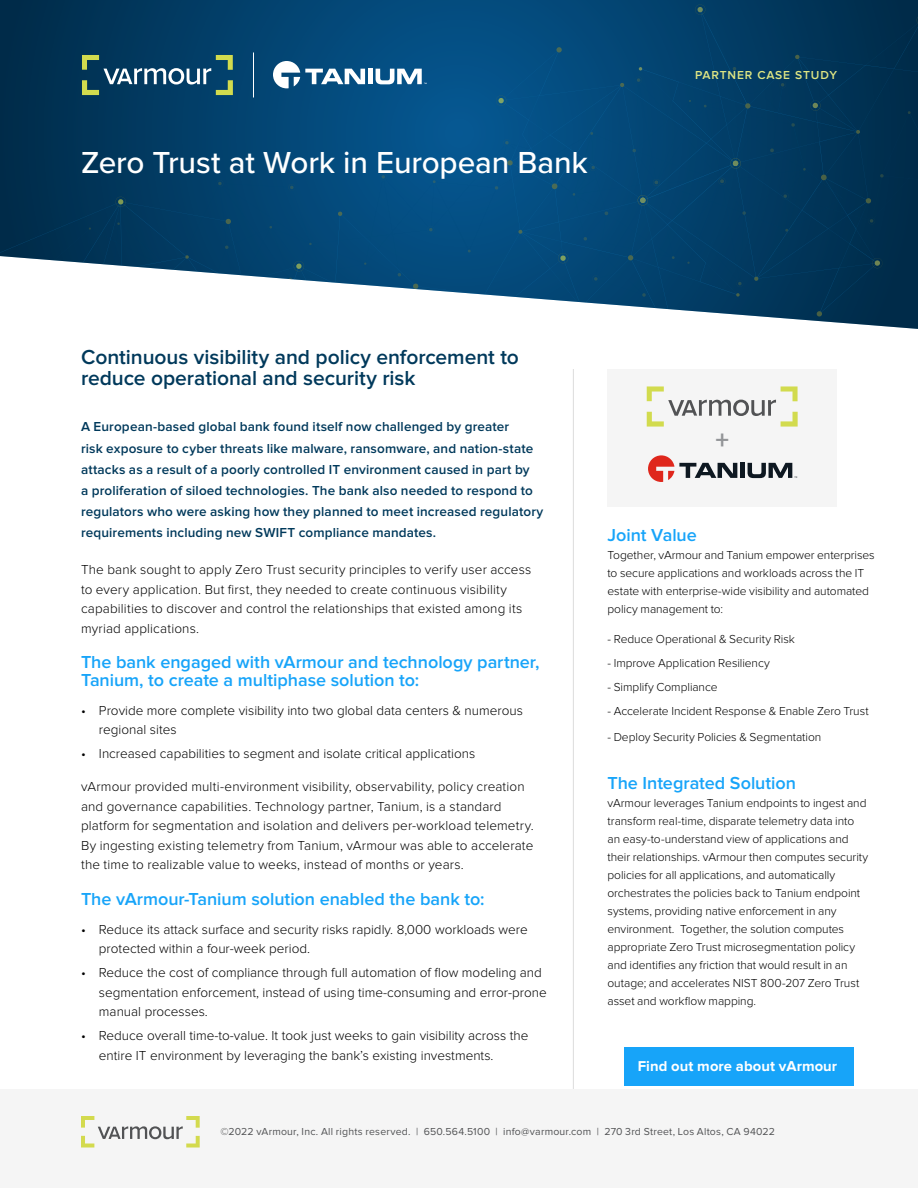
<style>
.page{position:relative;width:918px;height:1188px;background:#fff}
.page>*{position:absolute;margin:0;border:0;box-sizing:border-box;transform-origin:0 0}
.t1{font:500 31.5px "Proxima Nova";letter-spacing:-.005em;color:#fff}
.t2{font:700 27px "Proxima Nova";color:#939598}
.t3{font:600 21px/21px "Proxima Nova";color:#00395b}
.t4{font:600 18px/18px "Proxima Nova";color:#17a4f9}
.t5{font:700 14.85px "Proxima Nova";letter-spacing:.005em;color:#fff}
.t6{font:300 13.5px/19.5px "Proxima Nova";color:#000}
.t7{font:600 13.5px/21px "Proxima Nova";letter-spacing:.01em;color:#00395b}
.t8{font:300 12px/18px "Proxima Nova";letter-spacing:-.005em;color:#000}
.t9{font:600 12px "Proxima Nova";letter-spacing:.075em;color:#dfe683}
.t10{font:10.5px "Proxima Nova";letter-spacing:.02em;color:#525355}
</style>
<div class="page">
<svg style="left:1px;top:0;width:639px;height:307px;background:#18547e"></svg>
<svg style="left:70px;top:276px;width:6px;height:6px"></svg>
<svg style="left:225px;top:219px;width:6px;height:5px"></svg>
<svg style="left:507px;top:160px;width:6px;height:6px"></svg>
<svg style="left:556px;top:47px;width:6px;height:6px"></svg>
<svg style="left:620px;top:83px;width:4px;height:4px"></svg>
<svg style="left:552px;top:183px;width:6px;height:6px"></svg>
<svg style="left:518px;top:230px;width:4px;height:4px"></svg>
<svg style="left:579px;top:304px;width:4px;height:3px"></svg>
<svg style="left:413px;top:283px;width:5px;height:6px"></svg>
<svg style="left:338px;top:212px;width:4px;height:4px"></svg>
<svg style="left:185px;top:255px;width:4px;height:4px"></svg>
<svg style="left:628px;top:255px;width:5px;height:6px"></svg>
<svg style="left:115px;top:196px;width:12px;height:12px"></svg>
<svg style="left:289px;top:261px;width:16px;height:20px"></svg>
<svg style="left:557px;top:252px;width:12px;height:12px"></svg>
<svg style="left:495px;top:95px;width:12px;height:11px"></svg>
<svg style="left:640px;top:0;width:278px;height:329px;background:#0a3e62"></svg>
<svg style="left:866px;top:198px;width:5px;height:6px"></svg>
<svg style="left:817px;top:311px;width:5px;height:6px"></svg>
<svg style="left:754px;top:277px;width:4px;height:4px"></svg>
<svg style="left:821px;top:174px;width:6px;height:6px"></svg>
<svg style="left:856px;top:130px;width:4px;height:4px"></svg>
<svg style="left:635px;top:67px;width:7px;height:17px"></svg>
<svg style="left:795px;top:55px;width:5px;height:4px"></svg>
<svg style="left:745px;top:103px;width:6px;height:6px"></svg>
<svg style="left:916px;top:14px;width:2px;height:12px"></svg>
<svg style="left:810px;top:100px;width:11px;height:11px"></svg>
<svg style="left:872px;top:257px;width:11px;height:12px"></svg>
<svg style="left:694px;top:4px;width:12px;height:11px"></svg>
<svg style="left:730px;top:158px;width:11px;height:11px"></svg>
<svg style="left:637px;top:195px;width:12px;height:11px"></svg>
<div style="left:0;top:1089px;width:918px;height:99px;background:#f5f5f5"></div>
<svg style="left:81px;top:1116px;width:119px;height:32px"></svg>
<svg style="left:82px;top:55px;width:151px;height:40px;background:#315f71"></svg>
<hr style="left:573px;top:369px;width:1px;height:720px;background:#dcdcdc">
<div style="left:608px;top:369px;width:229px;height:138px;background:#f5f5f5"></div>
<svg style="left:648px;top:455px;width:89px;height:27px"></svg>
<div style="left:740px;top:463px;width:5px;height:15px;background:#0e1821"></div>
<svg style="left:748px;top:463px;width:49px;height:15px"></svg>
<svg style="left:647px;top:386px;width:151px;height:41px"></svg>
<svg style="left:273px;top:61px;width:92px;height:27px"></svg>
<div style="left:368px;top:69px;width:5px;height:15px;background:#fff"></div>
<svg style="left:376px;top:69px;width:51px;height:15px"></svg>
<hr style="left:253px;top:52px;width:1px;height:46px;background:#fff">
<div style="left:624px;top:1047px;width:230px;height:39px;background:#17a4f9"></div>
<h1 class="t1" style="left:81px;top:139px;width:508px">Zero Trust at Work in European Bank</h1>
<p class="t9" style="left:695px;top:70px;width:143px">PARTNER CASE STUDY</p>
<h3 class="t3" style="left:81px;top:347px;width:439px">Continuous visibility and policy enforcement to reduce operational and security risk</h3>
<p class="t7" style="left:81px;top:417px;width:464px">A European-based global bank found itself now challenged by greater<br>risk exposure to cyber threats like malware, ransomware, and nation-state attacks as a result of a poorly controlled IT environment caused in part by<br>a proliferation of siloed technologies. The bank also needed to respond to regulators who were asking how they planned to meet increased regulatory requirements including new SWIFT compliance mandates.</p>
<p class="t6" style="left:81px;top:560px;width:452px">The bank sought to apply Zero Trust security principles to verify user access to every application. But first, they needed to create continuous visibility capabilities to discover and control the relationships that existed among its myriad applications.</p>
<h3 class="t4" style="left:81px;top:654px;width:460px">The bank engaged with vArmour and technology partner,<br>Tanium, to create a multiphase solution to:</h3>
<p class="t6" style="left:99px;top:701px;width:425px;text-indent:-18px">• Provide more complete visibility into two global data centers &amp; numerous regional sites</p>
<p class="t6" style="left:81px;top:745px;width:396px">• Increased capabilities to segment and isolate critical applications</p>
<p class="t6" style="left:81px;top:778px;width:454px">vArmour provided multi-environment visibility, observability, policy creation and governance capabilities. Technology partner, Tanium, is a standard platform for segmentation and isolation and delivers per-workload telemetry.<br>By ingesting existing telemetry from Tanium, vArmour was able to accelerate the time to realizable value to weeks, instead of months or years.</p>
<h3 class="t4" style="left:81px;top:891px;width:405px">The vArmour-Tanium solution enabled the bank to:</h3>
<p class="t6" style="left:99px;top:920px;width:430px;text-indent:-18px">• Reduce its attack surface and security risks rapidly. 8,000 workloads were protected within a four-week period.</p>
<p class="t6" style="left:99px;top:964px;width:449px;text-indent:-18px">• Reduce the cost of compliance through full automation of flow modeling and segmentation enforcement, instead of using time-consuming and error-prone manual processes.</p>
<p class="t6" style="left:99px;top:1027px;width:431px;text-indent:-18px">• Reduce overall time-to-value. It took just weeks to gain visibility across the entire IT environment by leveraging the bank’s existing investments.</p>
<h2 class="t2" style="left:715px;top:428px;width:15px">+</h2>
<h3 class="t4" style="left:608px;top:527px;width:91px">Joint Value</h3>
<p class="t8" style="left:608px;top:547px;width:269px">Together, vArmour and Tanium empower enterprises to secure applications and workloads across the IT estate with enterprise-wide visibility and automated policy management to:</p>
<p class="t8" style="left:608px;top:631px;width:189px">- Reduce Operational &amp; Security Risk</p>
<p class="t8" style="left:608px;top:655px;width:164px">- Improve Application Resiliency</p>
<p class="t8" style="left:608px;top:679px;width:112px">- Simplify Compliance</p>
<p class="t8" style="left:608px;top:703px;width:263px">- Accelerate Incident Response &amp; Enable Zero Trust</p>
<p class="t8" style="left:608px;top:728px;width:215px">- Deploy Security Policies &amp; Segmentation</p>
<h3 class="t4" style="left:608px;top:775px;width:190px">The Integrated Solution</h3>
<p class="t8" style="left:608px;top:794px;width:262px">vArmour leverages Tanium endpoints to ingest and transform real-time, disparate telemetry data into an easy-to-understand view of applications and their relationships. vArmour then computes security policies for all applications, and automatically orchestrates the policies back to Tanium endpoint systems, providing native enforcement in any environment. Together, the solution computes appropriate Zero Trust microsegmentation policy and identifies any friction that would result in an outage; and accelerates NIST 800-207 Zero Trust asset and workflow mapping.</p>
<p class="t5" style="left:638px;top:1059px;width:201px">Find out more about vArmour</p>
<p class="t10" style="left:220px;top:1127px;width:556px">©2022 vArmour, Inc. All rights reserved. | 650.564.5100 | info@varmour.com | 270 3rd Street, Los Altos, CA 94022</p>
</div>
